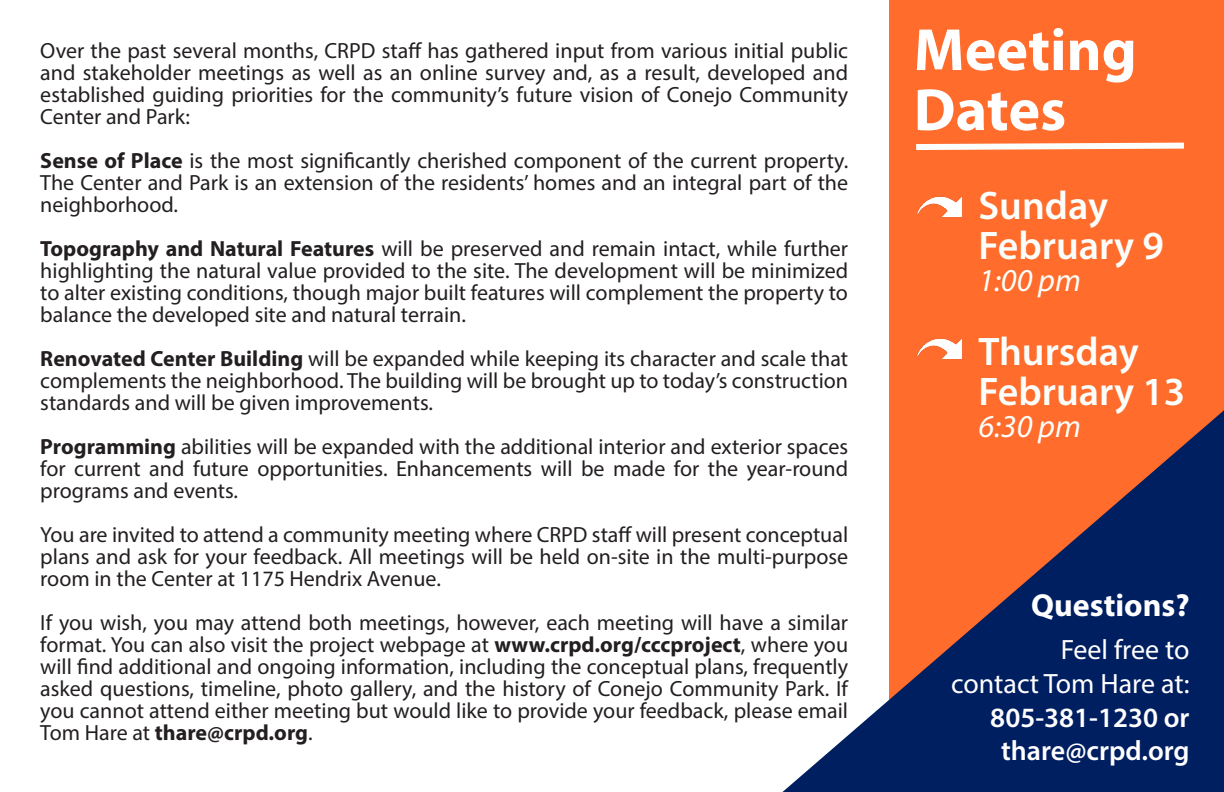
<style>
.page{position:relative;width:1224px;height:792px;background:#fff}
.page>*{position:absolute;margin:0;border:0;box-sizing:border-box;transform-origin:0 0}
.t1{font:700 60px "Myriad Pro";color:#fff}
.t2{font:600 40px "Myriad Pro";color:#fcfefb}
.t3{font:italic 32px "Myriad Pro";color:#fcfefb}
.t4{font:700 32px "Myriad Pro";color:#fff}
.t5{font:600 28px "Myriad Pro";color:#fff}
.t6{font:28px "Myriad Pro";color:#fff}
.t7{font:22px/22px "Myriad Pro";color:#231f20;text-align:justify}
.s1{font-weight:700}
</style>
<div class="page">
<div style="left:890px;top:0;width:334px;height:763px;background:#ff6c2c"></div>
<svg style="left:783px;top:410px;width:441px;height:382px"></svg>
<svg style="left:916px;top:142px;width:268px;height:8px;background:#fcd9c7"></svg>
<img style="left:917px;top:196px;width:46px;height:22px">
<img style="left:917px;top:338px;width:46px;height:22px">
<p class="t7" style="left:40px;top:40px;width:809px">Over the past several months, CRPD staff has gathered input from various initial public and stakeholder meetings as well as an online survey and, as a result, developed and established guiding priorities for the community’s future vision of Conejo Community Center and Park:</p>
<p class="t7" style="left:40px;top:150px;width:809px"><span class="s1">Sense of Place</span> is the most significantly cherished component of the current property.<br>The Center and Park is an extension of the residents’ homes and an integral part of the neighborhood.</p>
<p class="t7" style="left:40px;top:238px;width:809px"><span class="s1">Topography and Natural Features</span> will be preserved and remain intact, while further highlighting the natural value provided to the site. The development will be minimized to alter existing conditions, though major built features will complement the property to balance the developed site and natural terrain.</p>
<p class="t7" style="left:40px;top:348px;width:809px"><span class="s1">Renovated Center Building</span> will be expanded while keeping its character and scale that complements the neighborhood. The building will be brought up to today’s construction standards and will be given improvements.</p>
<p class="t7" style="left:40px;top:436px;width:809px"><span class="s1">Programming</span> abilities will be expanded with the additional interior and exterior spaces for current and future opportunities. Enhancements will be made for the year-round programs and events.</p>
<p class="t7" style="left:40px;top:524px;width:809px">You are invited to attend a community meeting where CRPD staff will present conceptual plans and ask for your feedback. All meetings will be held on-site in the multi-purpose room in the Center at 1175 Hendrix Avenue.</p>
<p class="t7" style="left:40px;top:612px;width:809px">If you wish, you may attend both meetings, however, each meeting will have a similar format. You can also visit the project webpage at <span class="s1">www.crpd.org/cccproject</span>, where you will find additional and ongoing information, including the conceptual plans, frequently asked questions, timeline, photo gallery, and the history of Conejo Community Park. If you cannot attend either meeting but would like to provide your feedback, please email Tom Hare at <span class="s1">thare@crpd.org</span>.</p>
<p class="t1" style="left:914px;top:11px;width:225px">Meeting</p>
<p class="t1" style="left:914px;top:71px;width:154px">Dates</p>
<p class="t2" style="left:978px;top:180px;width:131px">Sunday</p>
<p class="t2" style="left:978px;top:220px;width:187px">February 9</p>
<p class="t3" style="left:978px;top:261px;width:104px">1:00 pm</p>
<p class="t2" style="left:978px;top:326px;width:162px">Thursday</p>
<p class="t2" style="left:978px;top:366px;width:208px">February 13</p>
<p class="t3" style="left:978px;top:406px;width:104px">6:30 pm</p>
<p class="t4" style="left:1031px;top:584px;width:160px">Questions?</p>
<p class="t6" style="left:1061px;top:633px;width:130px">Feel free to</p>
<p class="t6" style="left:951px;top:666px;width:240px">contact Tom Hare at:</p>
<p class="t5" style="left:990px;top:699px;width:201px">805-381-1230 or</p>
<p class="t5" style="left:1001px;top:733px;width:190px">thare@crpd.org</p>
</div>
